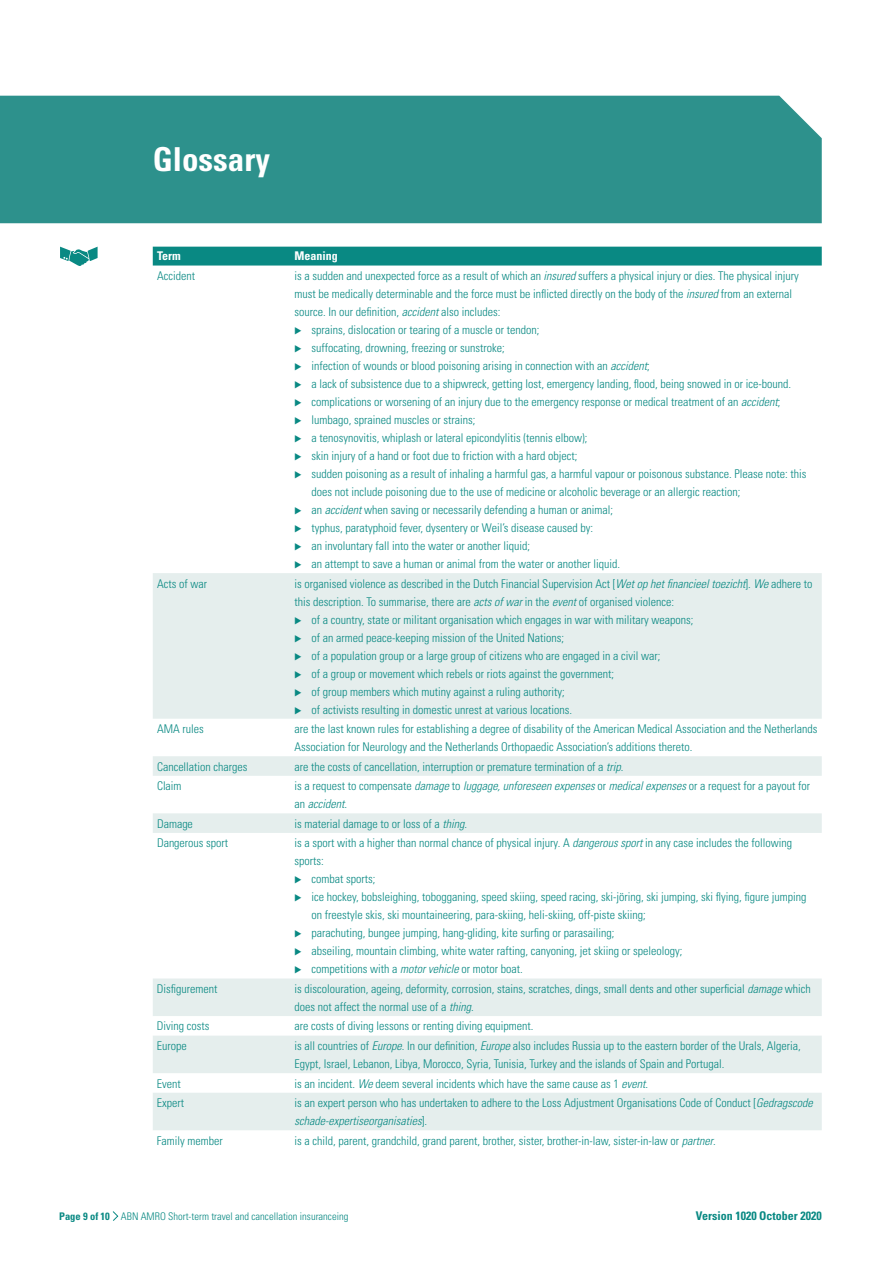
<style>
.page{position:relative;width:893px;height:1263px;background:#fff}
.page>*{position:absolute;margin:0;border:0;box-sizing:border-box;transform-origin:0 0}
.t1{font:700 condensed 33px "Univers LT Std";color:#fff}
.t2{font:300 condensed 12px/18px "Univers";color:#098983}
.t3{font:italic 300 condensed 12px/18px "Univers";color:#098983}
.t4{font:300 condensed 12px/18px "Univers LT Std";color:#098983}
.t5{font:700 condensed 12px "Univers LT Std";color:#098983}
.t6{font:700 condensed 12px "Univers LT Std";color:#fff}
.t7{font:300 condensed 10.5px "Univers LT Std";color:#098983}
.s1{font-style:italic}
.s2{font-style:normal}
.s3{font-weight:700}
</style>
<div class="page">
<svg style="left:60px;top:247px;width:38px;height:19px"></svg>
<div style="left:0;top:96px;width:822px;height:127px;background:#2d918c"></div>
<div style="left:153px;top:247px;width:669px;height:19px;background:#098983"></div>
<svg style="left:153px;top:573px;width:669px;height:557px;fill:#e5eeed"></svg>
<svg style="left:112px;top:1211px;width:6px;height:10px"></svg>
<svg style="left:295px;top:617px;width:6px;height:7px"></svg>
<svg style="left:295px;top:635px;width:6px;height:7px"></svg>
<svg style="left:295px;top:653px;width:6px;height:7px"></svg>
<svg style="left:295px;top:671px;width:6px;height:7px"></svg>
<svg style="left:295px;top:689px;width:6px;height:7px"></svg>
<svg style="left:295px;top:707px;width:6px;height:7px"></svg>
<svg style="left:295px;top:876px;width:6px;height:8px"></svg>
<svg style="left:295px;top:894px;width:6px;height:8px"></svg>
<svg style="left:295px;top:930px;width:6px;height:8px"></svg>
<svg style="left:295px;top:948px;width:6px;height:8px"></svg>
<svg style="left:295px;top:966px;width:6px;height:8px"></svg>
<h1 class="t1" style="left:153px;top:139px;width:119px">Glossary</h1>
<p class="t6" style="left:157px;top:249px;width:25px">Term</p>
<p class="t6" style="left:294px;top:249px;width:45px">Meaning</p>
<p class="t2" style="left:157px;top:267px;width:39px">Accident</p>
<p class="t2" style="left:294px;top:267px;width:506px">is a sudden and unexpected force as a result of which an <span class="s1">insured</span> suffers a physical injury or dies. The physical injury</p>
<p class="t2" style="left:294px;top:285px;width:499px">must be medically determinable and the force must be inflicted directly on the body of the <span class="s1">insured</span> from an external</p>
<p class="t2" style="left:294px;top:303px;width:207px">source. In our definition, <span class="s1">accident</span> also includes:</p>
<p class="t2" style="left:311px;top:321px;width:229px">sprains, dislocation or tearing of a muscle or tendon;</p>
<p class="t2" style="left:311px;top:339px;width:195px">suffocating, drowning, freezing or sunstroke;</p>
<p class="t2" style="left:311px;top:357px;width:340px">infection of wounds or blood poisoning arising in connection with an <span class="s1">accident</span>;</p>
<p class="t2" style="left:311px;top:375px;width:481px">a lack of subsistence due to a shipwreck, getting lost, emergency landing, flood, being snowed in or ice-bound.</p>
<p class="t2" style="left:311px;top:393px;width:471px">complications or worsening of an injury due to the emergency response or medical treatment of an <span class="s1">accident</span>;</p>
<p class="t4" style="left:311px;top:411px;width:277px">lumbago, sprained muscles or strains;<br>a tenosynovitis, whiplash or lateral epicondylitis (tennis elbow);</p>
<p class="t2" style="left:311px;top:447px;width:497px">skin injury of a hand or foot due to friction with a hard object;<br>sudden poisoning as a result of inhaling a harmful gas, a harmful vapour or poisonous substance. Please note: this does not include poisoning due to the use of medicine or alcoholic beverage or an allergic reaction;<br>an <span class="s1">accident</span> when saving or necessarily defending a human or animal;<br>typhus, paratyphoid fever, dysentery or Weil’s disease caused by:<br>an involuntary fall into the water or another liquid;<br>an attempt to save a human or animal from the water or another liquid.</p>
<p class="t2" style="left:157px;top:574px;width:52px">Acts of war</p>
<p class="t2" style="left:294px;top:574px;width:519px">is organised violence as described in the Dutch Financial Supervision Act [<span class="s1">Wet op het financieel toezicht</span>]. <span class="s1">We</span> adhere to</p>
<p class="t2" style="left:294px;top:592px;width:381px">this description. To summarise, there are <span class="s1">acts of war</span> in the <span class="s1">event</span> of organised violence:</p>
<p class="t2" style="left:311px;top:610px;width:383px">of a country, state or militant organisation which engages in war with military weapons;</p>
<p class="t2" style="left:311px;top:628px;width:254px">of an armed peace-keeping mission of the United Nations;</p>
<p class="t2" style="left:311px;top:646px;width:351px">of a population group or a large group of citizens who are engaged in a civil war;</p>
<p class="t2" style="left:311px;top:664px;width:304px">of a group or movement which rebels or riots against the government;</p>
<p class="t2" style="left:311px;top:682px;width:255px">of group members which mutiny against a ruling authority;</p>
<p class="t2" style="left:311px;top:700px;width:262px">of activists resulting in domestic unrest at various locations.</p>
<p class="t2" style="left:157px;top:720px;width:48px">AMA rules</p>
<p class="t2" style="left:294px;top:720px;width:525px">are the last known rules for establishing a degree of disability of the American Medical Association and the Netherlands<br>Association for Neurology and the Netherlands Orthopaedic Association’s additions thereto.</p>
<p class="t2" style="left:157px;top:757px;width:92px">Cancellation charges</p>
<p class="t2" style="left:294px;top:757px;width:331px">are the costs of cancellation, interruption or premature termination of a <span class="s1">trip</span>.</p>
<p class="t2" style="left:157px;top:777px;width:26px">Claim</p>
<p class="t3" style="left:294px;top:777px;width:517px"><span class="s2">is a request to compensate</span> damage <span class="s2">to</span> luggage, unforeseen expenses <span class="s2">or</span> medical expenses <span class="s2">or a request for a payout for an</span> accident<span class="s2">.</span></p>
<p class="t2" style="left:157px;top:814px;width:37px">Damage</p>
<p class="t2" style="left:294px;top:814px;width:174px">is material damage to or loss of a <span class="s1">thing</span>.</p>
<p class="t2" style="left:157px;top:834px;width:73px">Dangerous sport</p>
<p class="t2" style="left:294px;top:834px;width:499px">is a sport with a higher than normal chance of physical injury. A <span class="s1">dangerous sport</span> in any case includes the following</p>
<p class="t2" style="left:294px;top:852px;width:31px">sports:</p>
<p class="t2" style="left:311px;top:870px;width:65px">combat sports;</p>
<p class="t2" style="left:311px;top:888px;width:497px">ice hockey, bobsleighing, tobogganing, speed skiing, speed racing, ski-jöring, ski jumping, ski flying, figure jumping</p>
<p class="t2" style="left:311px;top:906px;width:336px">on freestyle skis, ski mountaineering, para-skiing, heli-skiing, off-piste skiing;</p>
<p class="t2" style="left:311px;top:924px;width:305px">parachuting, bungee jumping, hang-gliding, kite surfing or parasailing;</p>
<p class="t2" style="left:311px;top:942px;width:373px">abseiling, mountain climbing, white water rafting, canyoning, jet skiing or speleology;</p>
<p class="t2" style="left:311px;top:960px;width:213px">competitions with a <span class="s1">motor vehicle</span> or motor boat.</p>
<p class="t2" style="left:157px;top:979px;width:62px">Disfigurement</p>
<p class="t2" style="left:294px;top:979px;width:518px">is di scolouration, ageing, deformity, corrosion, stains, scratches, dings, small dents and other superficial <span class="s1">damage</span> which does not affect the normal use of a <span class="s1">thing</span>.</p>
<p class="t2" style="left:157px;top:1017px;width:54px">Diving costs</p>
<p class="t2" style="left:294px;top:1017px;width:241px">are costs of diving lessons or renting diving equipment.</p>
<p class="t2" style="left:157px;top:1036px;width:31px">Europe</p>
<p class="t2" style="left:294px;top:1036px;width:508px">is all countries of <span class="s1">Europe</span>. In our definition, <span class="s1">Europe</span> also includes Russia up to the eastern border of the Urals, Algeria,<br>Egypt, Israel, Lebanon, Libya, Morocco, Syria, Tunisia, Turkey and the islands of Spain and Portugal.</p>
<p class="t2" style="left:157px;top:1074px;width:25px">Event</p>
<p class="t2" style="left:294px;top:1074px;width:355px">is an incident. <span class="s1">We</span> deem several incidents which have the same cause as 1 <span class="s1">event</span>.</p>
<p class="t2" style="left:157px;top:1094px;width:29px">Expert</p>
<p class="t2" style="left:294px;top:1094px;width:520px">is an expert person who has undertaken to adhere to the Loss Adjustment Organisations Code of Conduct [<span class="s1">Gedragscode schade-expertiseorganisaties</span>].</p>
<p class="t2" style="left:157px;top:1131px;width:67px">Family member</p>
<p class="t2" style="left:294px;top:1131px;width:423px">is a child, parent, grandchild, grand parent, brother, sister, brother-in-law, sister-in-law or <span class="s1">partner</span>.</p>
<p class="t7" style="left:59px;top:1210px;width:291px"><span class="s3">Page 9 of 10</span> ABN AMRO Short-term travel and cancellation insuranceing</p>
<p class="t5" style="left:696px;top:1208px;width:127px">Version 1020 October 2020</p>
</div>
